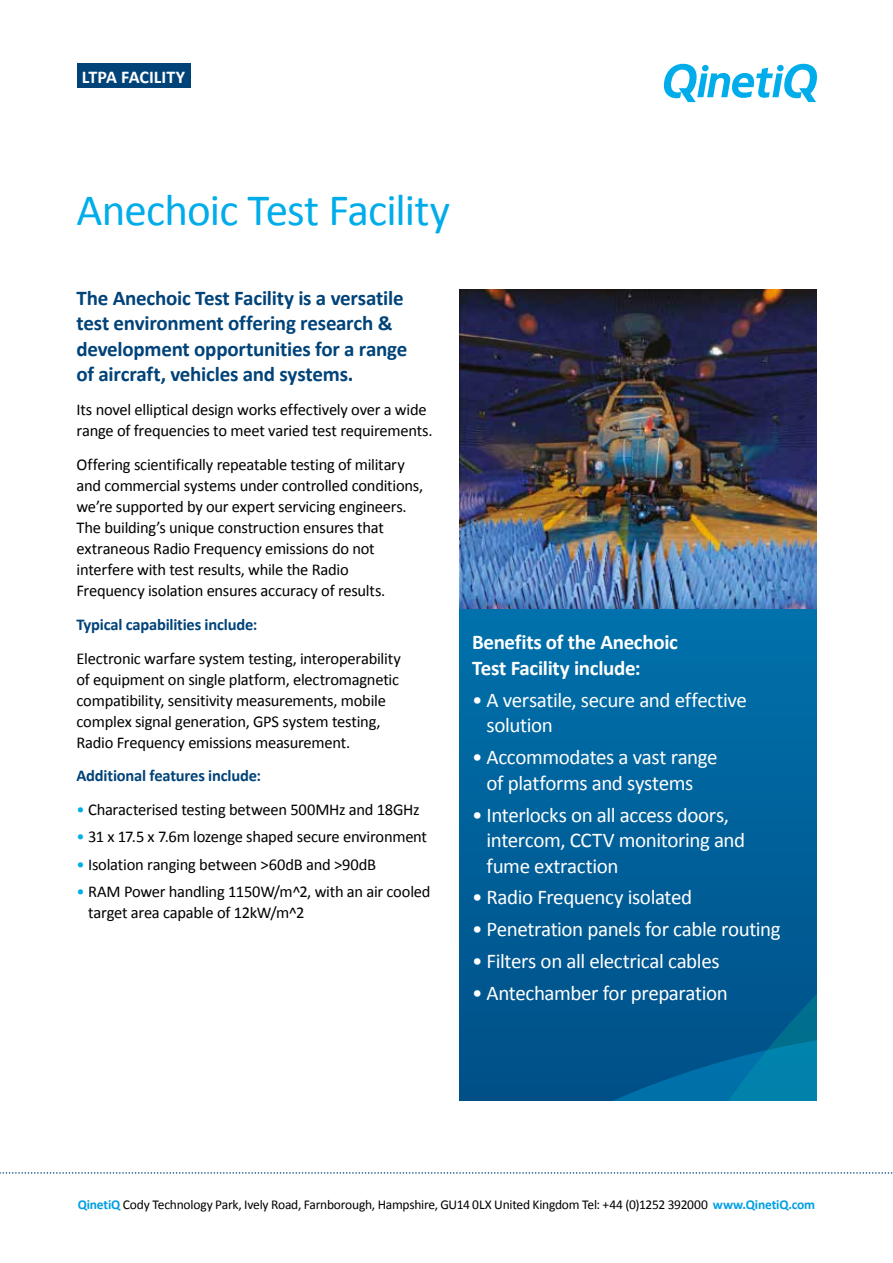
<style>
.page{position:relative;width:893px;height:1263px;background:#fff}
.page>*{position:absolute;margin:0;border:0;box-sizing:border-box;transform-origin:0 0}
.t1{font:45px "Calibri";letter-spacing:-.02em;color:#00ace9}
.t2{font:21px/25.5px "Calibri";letter-spacing:-.02em;color:#fff}
.t3{font:700 21px/25.5px "Calibri";letter-spacing:-.01em;color:#004379}
.t4{font:700 21px/25.5px "Calibri";letter-spacing:-.015em;color:#fff}
.t5{font:700 18px "Calibri";color:#fff}
.t6{font:16.5px/21px "Calibri";letter-spacing:-.015em;color:#000}
.t7{font:700 16.5px "Calibri";letter-spacing:-.01em;color:#004379}
.t8{font:13.5px "Calibri";letter-spacing:-.02em;color:#000}
.s1{color:#00ace9}
.s2{font-weight:700;color:#009fe3}
</style>
<div class="page">
<svg style="left:459px;top:608px;width:357px;height:420px;background:#0068a2"></svg>
<svg style="left:520px;top:725px;width:296px;height:303px;background:#005e97"></svg>
<svg style="left:459px;top:1028px;width:357px;height:72px;background:#005d93"></svg>
<svg style="left:0;top:1172px;width:893px;height:2px"></svg>
<svg style="left:664px;top:64px;width:153px;height:38px"></svg>
<div style="left:77px;top:64px;width:113px;height:24px;background:#004379"></div>
<img style="left:459px;top:289px;width:357px;height:319px">
<p class="t5" style="left:82px;top:65px;width:105px">LTPA FACILITY</p>
<h1 class="t1" style="left:77px;top:182px;width:375px">Anechoic Test Facility</h1>
<p class="t3" style="left:77px;top:285px;width:332px">The Anechoic Test Facility is a versatile test environment offering research &amp; development opportunities for a range of aircraft, vehicles and systems.</p>
<p class="t6" style="left:77px;top:399px;width:358px">Its novel elliptical design works effectively over a wide range of frequencies to meet varied test requirements.</p>
<p class="t6" style="left:77px;top:454px;width:348px">Offering scientifically repeatable testing of military and commercial systems under controlled conditions, we’re supported by our expert servicing engineers.<br>The building’s unique construction ensures that extraneous Radio Frequency emissions do not interfere with test results, while the Radio<br>Frequency isolation ensures accuracy of results.</p>
<p class="t7" style="left:77px;top:614px;width:182px">Typical capabilities include:</p>
<p class="t6" style="left:77px;top:648px;width:326px">Electronic warfare system testing, interoperability of equipment on single platform, electromagnetic compatibility, sensitivity measurements, mobile complex signal generation, GPS system testing, Radio Frequency emissions measurement.</p>
<p class="t7" style="left:77px;top:765px;width:186px">Additional features include:</p>
<p class="t6" style="left:77px;top:799px;width:345px"><span class="s1">•</span> Characterised testing between 500MHz and 18GHz</p>
<p class="t6" style="left:77px;top:826px;width:352px"><span class="s1">•</span> 31 x 17.5 x 7.6m lozenge shaped secure environment</p>
<p class="t6" style="left:77px;top:854px;width:301px"><span class="s1">•</span> Isolation ranging between &gt;60dB and &gt;90dB</p>
<p class="t6" style="left:88px;top:881px;width:344px;text-indent:-12px"><span class="s1">•</span> RAM Power handling 1150W/m^2, with an air cooled target area capable of 12kW/m^2</p>
<p class="t4" style="left:472px;top:630px;width:207px">Benefits of the Anechoic<br>Test Facility include:</p>
<p class="t2" style="left:487px;top:687px;width:262px;text-indent:-15px">• A versatile, secure and effective solution</p>
<p class="t2" style="left:472px;top:744px;width:247px;text-align:center">• Accommodates a vast range of platforms and systems</p>
<p class="t2" style="left:487px;top:802px;width:260px;text-indent:-15px">• Interlocks on all access doors, intercom, CCTV monitoring and fume extraction</p>
<p class="t2" style="left:472px;top:885px;width:222px">• Radio Frequency isolated</p>
<p class="t2" style="left:472px;top:917px;width:310px">• Penetration panels for cable routing</p>
<p class="t2" style="left:472px;top:948px;width:249px">• Filters on all electrical cables</p>
<p class="t2" style="left:472px;top:980px;width:257px">• Antechamber for preparation</p>
<p class="t8" style="left:78px;top:1196px;width:739px"><span class="s2">QinetiQ</span> Cody Technology Park, Ively Road, Farnborough, Hampshire, GU14 0LX United Kingdom Tel: +44 (0)1252 392000 <span class="s2">www.QinetiQ.com</span></p>
</div>
